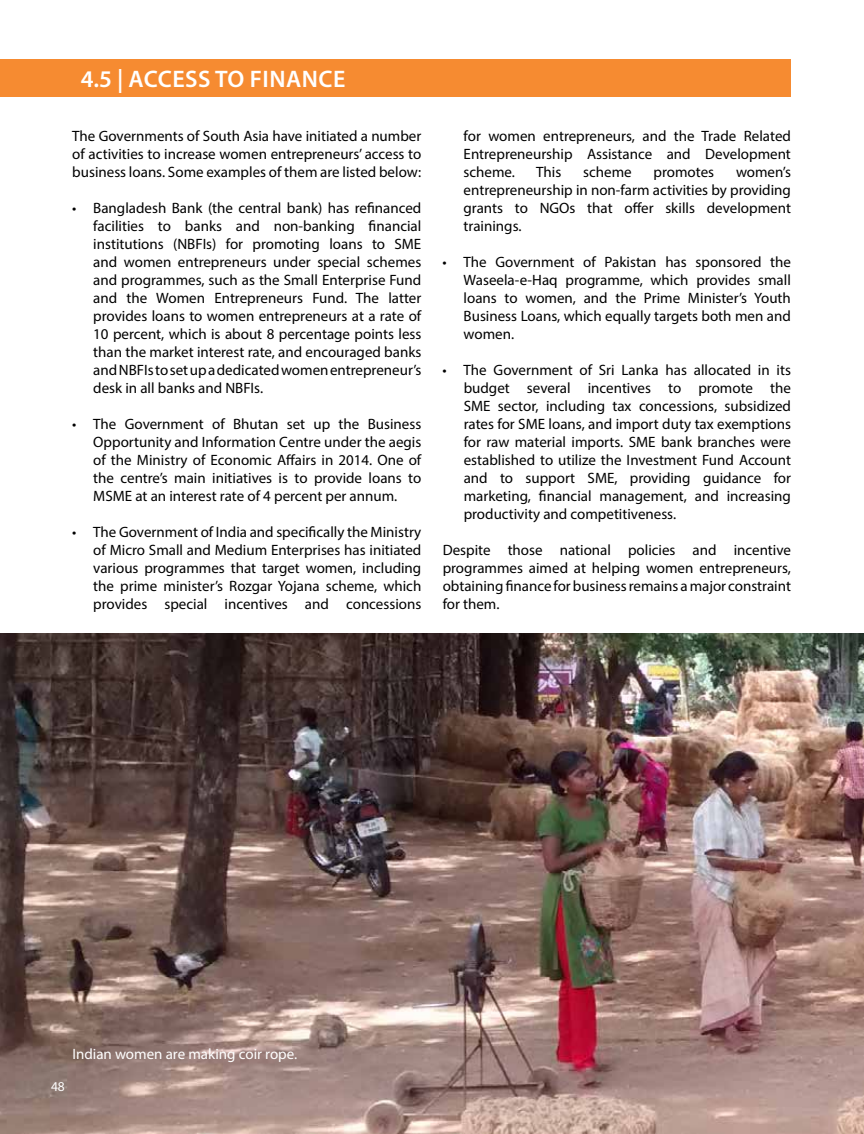
<style>
.page{position:relative;width:864px;height:1134px;background:#fff}
.page>*{position:absolute;margin:0;border:0;box-sizing:border-box;transform-origin:0 0}
.t1{font:600 24px "Myriad Pro";letter-spacing:.02em;color:#fff}
.t2{font:15px/18px "Myriad Pro";color:#000;text-align:justify}
.t3{font:15px "Myriad Pro";color:#fff}
.t4{font:13.5px "Myriad Pro";color:#fff}
</style>
<div class="page">
<div style="left:0;top:60px;width:791px;height:37px;background:#f68b31"></div>
<img style="left:0;top:634px;width:864px;height:500px">
<h1 class="t1" style="left:81px;top:64px;width:266px">4.5 | ACCESS TO FINANCE</h1>
<p class="t2" style="left:72px;top:127px;width:351px">The Governments of South Asia have initiated a number of activities to increase women entrepreneurs’ access to business loans. Some examples of them are listed below:</p>
<p class="t2" style="left:93px;top:199px;width:330px;text-indent:-21px">• Bangladesh Bank (the central bank) has refinanced facilities to banks and non-banking financial institutions (NBFIs) for promoting loans to SME and women entrepreneurs under special schemes and programmes, such as the Small Enterprise Fund and the Women Entrepreneurs Fund. The latter provides loans to women entrepreneurs at a rate of 10 percent, which is about 8 percentage points less than the market interest rate, and encouraged banks and NBFIs to set up a dedicated women entrepreneur’s desk in all banks and NBFIs.</p>
<p class="t2" style="left:93px;top:415px;width:330px;text-indent:-21px">• The Government of Bhutan set up the Business Opportunity and Information Centre under the aegis of the Ministry of Economic Affairs in 2014. One of the centre’s main initiatives is to provide loans to MSME at an interest rate of 4 percent per annum.</p>
<p class="t2" style="left:93px;top:523px;width:330px;text-indent:-21px">• The Government of India and specifically the Ministry of Micro Small and Medium Enterprises has initiated various programmes that target women, including the prime minister’s Rozgar Yojana scheme, which provides special incentives and concessions</p>
<p class="t2" style="left:464px;top:127px;width:329px">for women entrepreneurs, and the Trade Related Entrepreneurship Assistance and Development scheme.</p>
<p class="t2" style="left:536px;top:163px;width:27px">This</p>
<p class="t2" style="left:583px;top:163px;width:50px">scheme</p>
<p class="t2" style="left:654px;top:163px;width:62px">promotes</p>
<p class="t2" style="left:464px;top:163px;width:329px;text-indent:272px">women’s entrepreneurship in non-farm activities by providing grants to NGOs that offer skills development trainings.</p>
<p class="t2" style="left:464px;top:253px;width:329px;text-indent:-21px">• The Government of Pakistan has sponsored the Waseela-e-Haq programme, which provides small loans to women, and the Prime Minister’s Youth Business Loans, which equally targets both men and women.</p>
<p class="t2" style="left:464px;top:361px;width:329px;text-indent:-21px">• The Government of Sri Lanka has allocated in its budget several incentives to promote the SME sector, including tax concessions, subsidized rates for SME loans, and import duty tax exemptions for raw material imports. SME bank branches were established to utilize the Investment Fund Account and to support SME, providing guidance for marketing, financial management, and increasing productivity and competitiveness.</p>
<p class="t2" style="left:443px;top:541px;width:350px">Despite those national policies and incentive programmes aimed at helping women entrepreneurs, obtaining finance for business remains a major constraint for them.</p>
<p class="t4" style="left:51px;top:1079px;width:15px">48</p>
<p class="t3" style="left:72px;top:1045px;width:226px">Indian women are making coir rope.</p>
</div>
